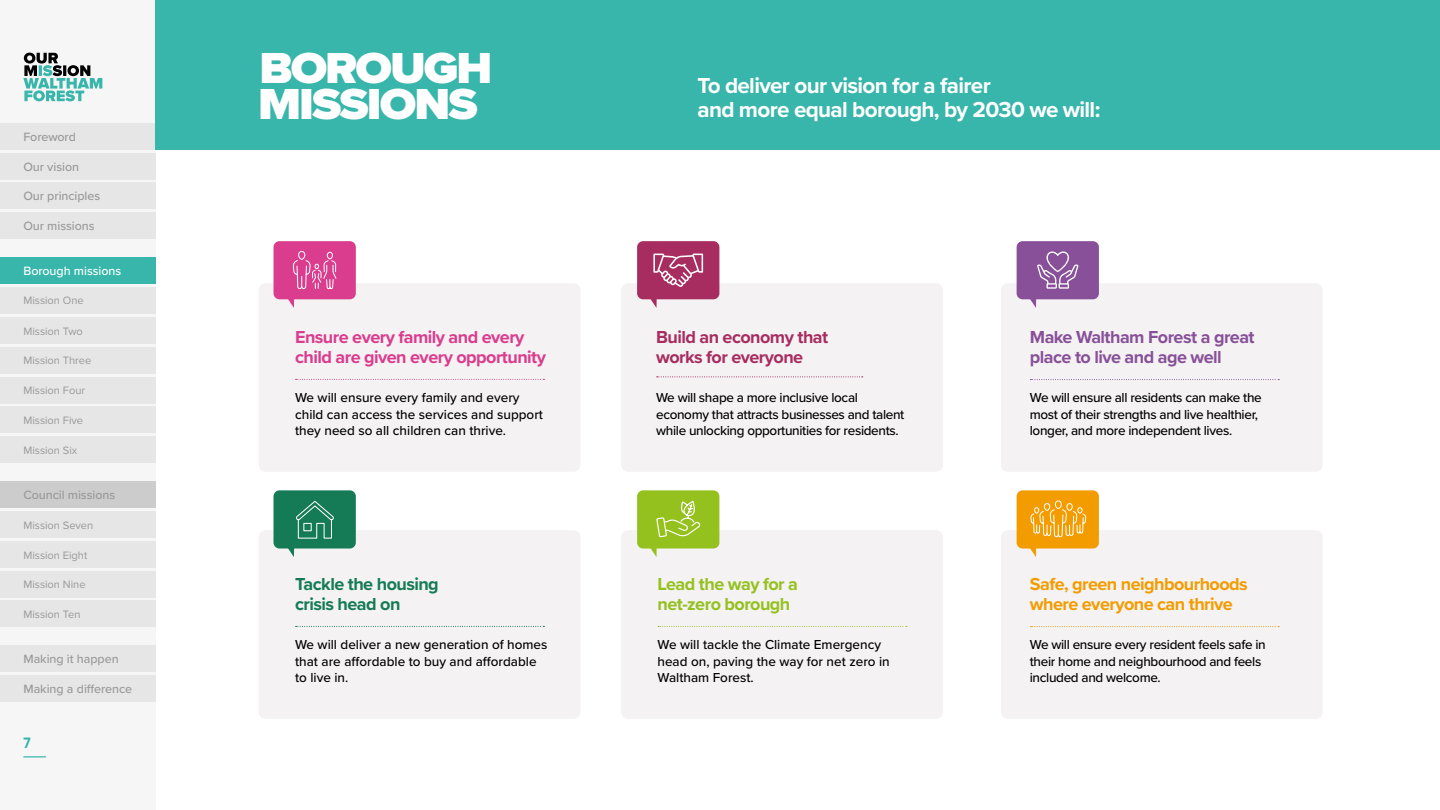
<style>
.page{position:relative;width:1440px;height:810px;background:#fff}
.page>*{position:absolute;margin:0;border:0;box-sizing:border-box;transform-origin:0 0}
.t1{font:900 45px/35.5px "Proxima Nova";letter-spacing:-.04em;color:#fff;scale:1.06 1}
.t2{font:700 22.5px/24px "Proxima Nova";letter-spacing:-.03em;color:#fff}
.t3{font:700 18px/20.2px "Proxima Nova";letter-spacing:-.03em;color:#da3c8e}
.t4{font:700 18px/20.2px "Proxima Nova";letter-spacing:-.03em;color:#f39c00}
.t5{font:700 18px/20.2px "Proxima Nova";letter-spacing:-.03em;color:#885099}
.t6{font:700 18px/20.2px "Proxima Nova";letter-spacing:-.03em;color:#a72d60}
.t7{font:700 18px/20.2px "Proxima Nova";letter-spacing:-.03em;color:#95c11f}
.t8{font:700 18px/20.2px "Proxima Nova";letter-spacing:-.03em;color:#147b56}
.t9{font:700 14.85px "Qanelas";color:#38b6ab}
.t10{font:500 13.5px/16.5px "Proxima Nova";letter-spacing:-.025em;color:#000}
.t11{font:500 13.5px/16.5px "Proxima Nova";color:#000}
.t12{font:500 12.45px "Proxima Nova";letter-spacing:-.005em;color:#999}
.t13{font:500 12.45px "Proxima Nova";letter-spacing:-.005em;color:#fff}
.t14{font:11.1px "Proxima Nova";color:#999}
</style>
<div class="page">
<div style="left:0;top:0;width:155px;height:810px;background:#f7f6f7"></div>
<svg style="left:23px;top:756px;width:23px;height:1px"></svg>
<div style="left:0;top:645px;width:155px;height:27px;background:#e6e6e6"></div>
<div style="left:0;top:675px;width:155px;height:27px;background:#e6e6e6"></div>
<div style="left:0;top:153px;width:155px;height:27px;background:#e6e6e6"></div>
<div style="left:0;top:182px;width:155px;height:27px;background:#e6e6e6"></div>
<div style="left:0;top:212px;width:155px;height:27px;background:#e6e6e6"></div>
<div style="left:0;top:481px;width:155px;height:27px;background:#ccc"></div>
<div style="left:0;top:511px;width:155px;height:27px;background:#e6e6e6"></div>
<div style="left:0;top:541px;width:155px;height:27px;background:#e6e6e6"></div>
<div style="left:0;top:571px;width:155px;height:27px;background:#e6e6e6"></div>
<div style="left:0;top:600px;width:155px;height:27px;background:#e6e6e6"></div>
<div style="left:0;top:257px;width:155px;height:27px;background:#38b6ab"></div>
<div style="left:0;top:287px;width:155px;height:27px;background:#e6e6e6"></div>
<div style="left:0;top:317px;width:155px;height:27px;background:#e6e6e6"></div>
<div style="left:0;top:347px;width:155px;height:27px;background:#e6e6e6"></div>
<div style="left:0;top:377px;width:155px;height:27px;background:#e6e6e6"></div>
<div style="left:0;top:406px;width:155px;height:27px;background:#e6e6e6"></div>
<div style="left:0;top:436px;width:155px;height:27px;background:#e6e6e6"></div>
<div style="left:0;top:123px;width:155px;height:27px;background:#e6e6e6"></div>
<svg style="left:23px;top:53px;width:79px;height:48px"></svg>
<div style="left:155px;top:0;width:1285px;height:150px;background:#38b6ab"></div>
<div style="left:259px;top:283px;width:321px;height:189px;background:#f4f2f3;border-radius:7px"></div>
<div style="left:259px;top:530px;width:321px;height:189px;background:#f4f2f3;border-radius:7px"></div>
<div style="left:621px;top:530px;width:322px;height:189px;background:#f4f2f3;border-radius:7px"></div>
<svg style="left:296px;top:379px;width:248px;height:1px"></svg>
<svg style="left:296px;top:626px;width:248px;height:1px"></svg>
<svg style="left:658px;top:626px;width:249px;height:1px"></svg>
<div style="left:274px;top:241px;width:82px;height:58px;background:#da3c8e;border-radius:6px"></div>
<svg style="left:275px;top:251px;width:62px;height:57px"></svg>
<div style="left:274px;top:490px;width:82px;height:59px;background:#147b56;border-radius:6px"></div>
<div style="left:621px;top:283px;width:322px;height:189px;background:#f4f2f3;border-radius:7px"></div>
<svg style="left:657px;top:376px;width:206px;height:1px"></svg>
<div style="left:637px;top:241px;width:82px;height:58px;background:#a72d60;border-radius:6px"></div>
<svg style="left:638px;top:254px;width:65px;height:54px"></svg>
<div style="left:637px;top:490px;width:82px;height:59px;background:#95c11f;border-radius:6px"></div>
<div style="left:1001px;top:283px;width:322px;height:189px;background:#f4f2f3;border-radius:7px"></div>
<div style="left:1001px;top:530px;width:322px;height:189px;background:#f4f2f3;border-radius:7px"></div>
<svg style="left:1030px;top:379px;width:249px;height:1px"></svg>
<svg style="left:1030px;top:626px;width:249px;height:1px"></svg>
<div style="left:1017px;top:241px;width:82px;height:58px;background:#885099;border-radius:6px"></div>
<svg style="left:1017px;top:251px;width:61px;height:57px"></svg>
<div style="left:1017px;top:490px;width:82px;height:59px;background:#f39c00;border-radius:6px"></div>
<svg style="left:638px;top:500px;width:62px;height:57px"></svg>
<svg style="left:275px;top:501px;width:60px;height:56px"></svg>
<svg style="left:1017px;top:500px;width:70px;height:57px"></svg>
<p class="t12" style="left:23px;top:127px;width:54px">Foreword</p>
<p class="t12" style="left:23px;top:158px;width:57px">Our vision</p>
<p class="t12" style="left:23px;top:187px;width:78px">Our principles</p>
<p class="t12" style="left:23px;top:217px;width:73px">Our missions</p>
<p class="t13" style="left:23px;top:261px;width:99px">Borough missions</p>
<p class="t14" style="left:23px;top:292px;width:62px">Mission One</p>
<p class="t14" style="left:23px;top:323px;width:61px">Mission Two</p>
<p class="t14" style="left:23px;top:352px;width:69px">Mission Three</p>
<p class="t14" style="left:23px;top:382px;width:63px">Mission Four</p>
<p class="t14" style="left:23px;top:412px;width:61px">Mission Five</p>
<p class="t14" style="left:23px;top:442px;width:55px">Mission Six</p>
<p class="t12" style="left:23px;top:486px;width:93px">Council missions</p>
<p class="t14" style="left:23px;top:517px;width:71px">Mission Seven</p>
<p class="t14" style="left:23px;top:547px;width:65px">Mission Eight</p>
<p class="t14" style="left:23px;top:577px;width:64px">Mission Nine</p>
<p class="t14" style="left:23px;top:606px;width:59px">Mission Ten</p>
<p class="t12" style="left:23px;top:650px;width:97px">Making it happen</p>
<p class="t12" style="left:23px;top:680px;width:110px">Making a difference</p>
<p class="t9" style="left:23px;top:733px;width:9px">7</p>
<h1 class="t1" style="left:258px;top:50px;width:223px">BOROUGH<br>MISSIONS</h1>
<h3 class="t3" style="left:295px;top:326px;width:252px">Ensure every family and every child are given every opportunity</h3>
<p class="t11" style="left:295px;top:389px;width:249px">We will ensure every family and every child can access the services and support they need so all children can thrive.</p>
<h2 class="t2" style="left:698px;top:73px;width:404px">To deliver our vision for a fairer<br>and more equal borough, by 2030 we will:</h2>
<h3 class="t6" style="left:656px;top:326px;width:174px">Build an economy that works for everyone</h3>
<p class="t10" style="left:656px;top:389px;width:250px">We will shape a more inclusive local economy that attracts businesses and talent while unlocking opportunities for residents.</p>
<h3 class="t5" style="left:1030px;top:326px;width:226px">Make Waltham Forest a great place to live and age well</h3>
<p class="t10" style="left:1030px;top:389px;width:233px">We will ensure all residents can make the most of their strengths and live healthier, longer, and more independent lives.</p>
<h3 class="t8" style="left:295px;top:573px;width:145px">Tackle the housing crisis head on</h3>
<h3 class="t7" style="left:658px;top:573px;width:142px">Lead the way for a net-zero borough</h3>
<p class="t11" style="left:295px;top:636px;width:254px">We will deliver a new generation of homes that are affordable to buy and affordable to live in.</p>
<p class="t11" style="left:658px;top:636px;width:234px">We will tackle the Climate Emergency head on, paving the way for net zero in<br>Waltham Forest.</p>
<h3 class="t4" style="left:1030px;top:573px;width:219px">Safe, green neighbourhoods where everyone can thrive</h3>
<p class="t10" style="left:1030px;top:636px;width:237px">We will ensure every resident feels safe in their home and neighbourhood and feels included and welcome.</p>
</div>
